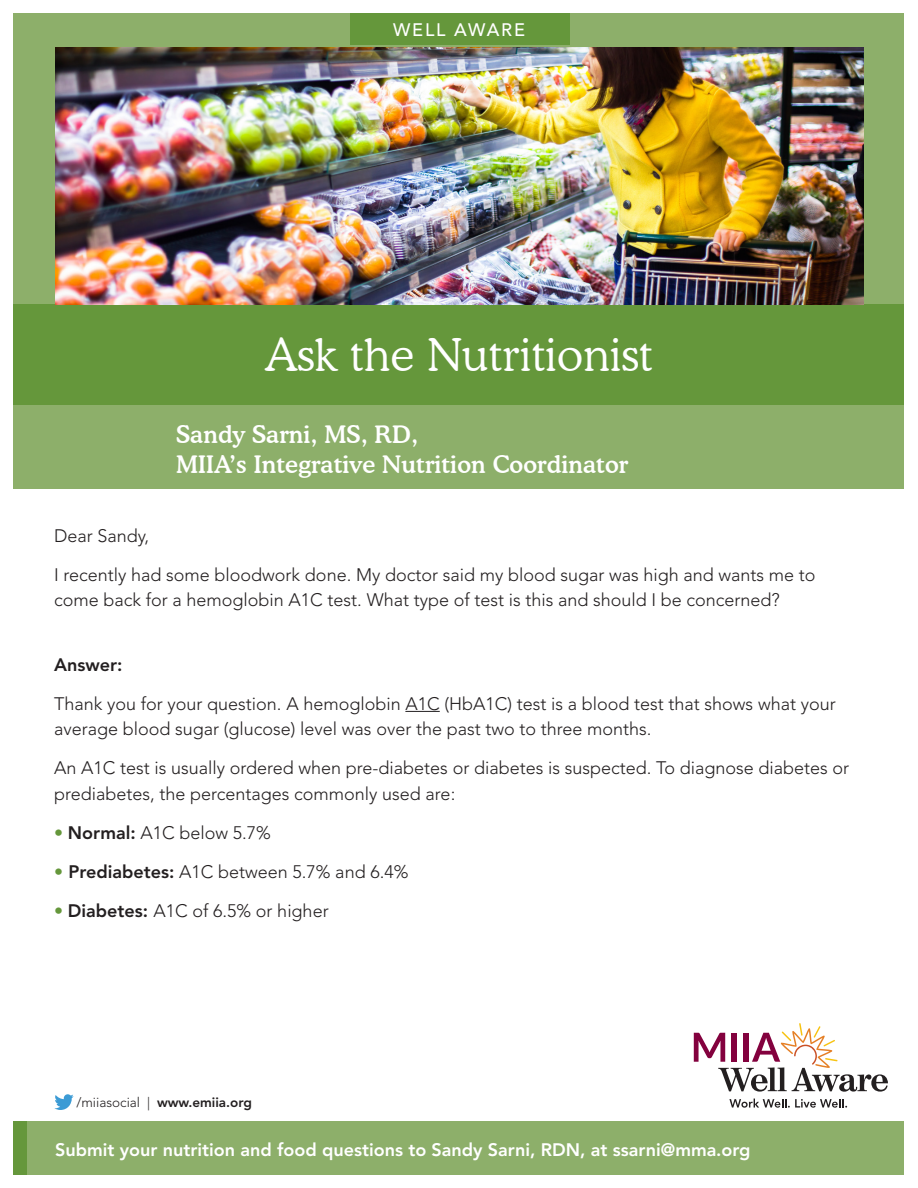
<style>
.page{position:relative;width:918px;height:1188px;background:#fff}
.page>*{position:absolute;margin:0;border:0;box-sizing:border-box;transform-origin:0 0}
.t1{font:300 45px "Cooper BT";letter-spacing:.01em;color:#fff}
.Bold_Sub{font:500 24px/30px "Cooper BT";letter-spacing:.005em;color:#fff}
.Text{font:300 18px/25.5px "Avenir LT Std";color:#231f20}
.new_text{font:300 18px/25.5px "Avenir LT Std";color:#231f20}
.new_text-2{font:800 18px "Avenir LT Std";color:#fff}
.t2{font:500 18px "Avenir LT Std";letter-spacing:.1em;color:#fff}
.Text-2{font:800 18px "Avenir LT Std";color:#231f20}
.t3{font:800 13.5px "Avenir LT Std";color:#231f20}
.s1{color:#65973b}
.s2{font-weight:800}
.s3{font-weight:800;color:#65973b}
.s4{font-weight:300}
</style>
<div class="page">
<svg style="left:729px;top:1099px;width:118px;height:9px"></svg>
<svg style="left:694px;top:1023px;width:194px;height:69px"></svg>
<svg style="left:54px;top:1094px;width:20px;height:16px"></svg>
<div style="left:14px;top:14px;width:890px;height:475px;background:#8daf6a"></div>
<div style="left:14px;top:304px;width:890px;height:101px;background:#65973b"></div>
<div style="left:14px;top:1121px;width:890px;height:53px;background:#8daf6a"></div>
<div style="left:14px;top:1121px;width:13px;height:53px;background:#65973b"></div>
<hr style="left:405px;top:711px;width:35px;height:1px;background:#231f20">
<img style="left:55px;top:48px;width:809px;height:257px">
<div style="left:350px;top:14px;width:220px;height:31px;background:#65973b"></div>
<p class="t2" style="left:393px;top:19px;width:133px">WELL AWARE</p>
<p class="t1" style="left:265px;top:328px;width:389px">Ask the Nutritionist</p>
<p class="Bold_Sub" style="left:176px;top:419px;width:454px">Sandy Sarni, MS, RD,<br>MIIA’s Integrative Nutrition Coordinator</p>
<p class="new_text" style="left:54px;top:523px;width:97px">Dear Sandy,</p>
<p class="new_text" style="left:54px;top:562px;width:763px">I recently had some bloodwork done. My doctor said my blood sugar was high and wants me to come back for a hemoglobin A1C test. What type of test is this and should I be concerned?</p>
<p class="Text-2" style="left:54px;top:654px;width:70px">Answer:</p>
<p class="Text" style="left:54px;top:691px;width:783px">Thank you for your question. A hemoglobin A1C (HbA1C) test is a blood test that shows what your average blood sugar (glucose) level was over the past two to three months.</p>
<p class="Text" style="left:54px;top:755px;width:797px">An A1C test is usually ordered when pre-diabetes or diabetes is suspected. To diagnose diabetes or prediabetes, the percentages commonly used are:</p>
<p class="Text" style="left:54px;top:820px;width:218px"><span class="s1">•</span> <span class="s2">Normal:</span> A1C below 5.7%</p>
<p class="Text" style="left:54px;top:859px;width:356px"><span class="s3">•</span> <span class="s2">Prediabetes:</span> A1C between 5.7% and 6.4%</p>
<p class="Text" style="left:54px;top:898px;width:276px"><span class="s1">•</span> <span class="s2">Diabetes:</span> A1C of 6.5% or higher</p>
<p class="t3" style="left:76px;top:1095px;width:177px"><span class="s4">/miiasocial |</span> www.emiia.org</p>
<p class="new_text-2" style="left:55px;top:1139px;width:697px">Submit your nutrition and food questions to Sandy Sarni, RDN, at ssarni@mma.org</p>
</div>
